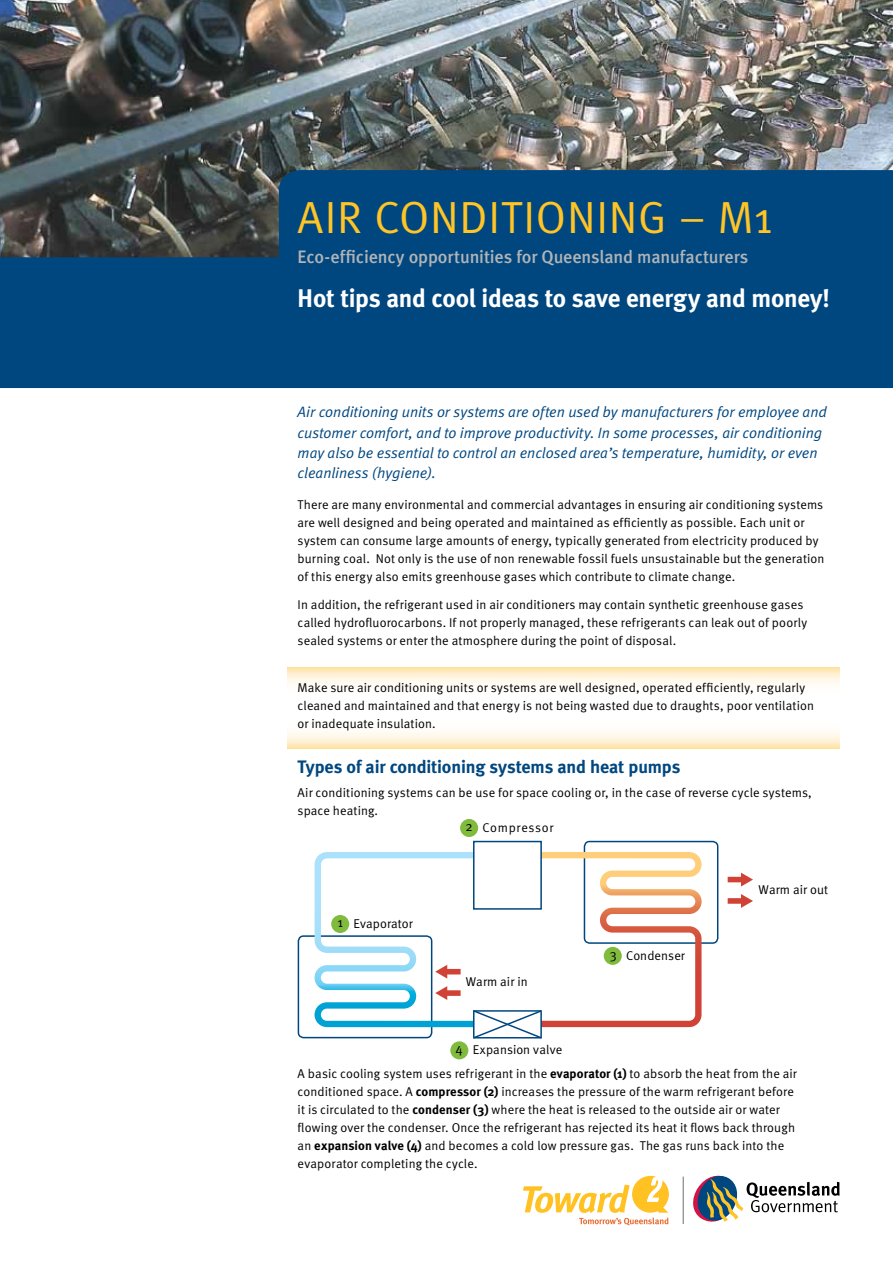
<style>
.page{position:relative;width:893px;height:1263px;background:#fff}
.page>*{position:absolute;margin:0;border:0;box-sizing:border-box;transform-origin:0 0}
.t1{font:45px "Meta Normal";letter-spacing:.015em;color:#ffc425}
.Topic_heading{font:700 25.5px "Meta";letter-spacing:-.01em;color:#fff}
.Subtitle{font:500 18px "Meta";letter-spacing:-.005em;color:#b1b4b6}
.Subheads{font:700 18px "Meta";letter-spacing:-.01em;color:#004780}
.Intro_paragraph{font:italic 15px/20.2px "Meta Normal";color:#004780}
.Body_Text{font:12.75px/18px "Meta Normal";letter-spacing:.01em;color:#000}
.Body_Text-2{font:12.75px "Meta Normal";letter-spacing:.055em;color:#000}
.s1{font-size:13.5px}
.s2{font-family:"Meta";font-weight:700}
</style>
<div class="page">
<img style="left:0;top:0;width:893px;height:170px">
<svg style="left:0;top:170px;width:893px;height:218px;background:#084678"></svg>
<svg style="left:523px;top:1176px;width:146px;height:49px"></svg>
<svg style="left:693px;top:1175px;width:147px;height:47px"></svg>
<hr style="left:683px;top:1176px;width:1px;height:48px;background:#6d6e71">
<svg style="left:288px;top:667px;width:551px;height:81px"></svg>
<div style="left:298px;top:935px;width:134px;height:103px;border:2px solid #004780;border-radius:5px"></div>
<div style="left:584px;top:841px;width:134px;height:103px;border:2px solid #004780;border-radius:5px"></div>
<div style="left:473px;top:841px;width:69px;height:69px;background:#fff;border:2px solid #004780"></div>
<div style="left:460px;top:819px;width:18px;height:18px;background:#80bb3d;border-radius:50%"></div>
<div style="left:450px;top:1041px;width:18px;height:18px;background:#80bb3d;border-radius:50%"></div>
<div style="left:728px;top:898px;width:15px;height:6px;background:#d04136"></div>
<svg style="left:741px;top:894px;width:12px;height:14px"></svg>
<div style="left:728px;top:877px;width:15px;height:5px;background:#d04136"></div>
<svg style="left:741px;top:873px;width:12px;height:13px"></svg>
<svg style="left:314px;top:852px;width:388px;height:187px"></svg>
<p class="t1" style="left:298px;top:192px;width:477px">AIR CONDITIONING – M1</p>
<p class="Subtitle" style="left:298px;top:246px;width:452px">Eco-efficiency opportunities for Queensland manufacturers</p>
<p class="Topic_heading" style="left:298px;top:283px;width:534px">Hot tips and cool ideas to save energy and money!</p>
<p class="Intro_paragraph" style="left:298px;top:402px;width:531px">Air conditioning units or systems are often used by manufacturers for employee and customer comfort, and to improve productivity. In some processes, air conditioning may also be essential to control an enclosed area’s temperature, humidity, or even cleanliness (hygiene).</p>
<p class="Body_Text" style="left:298px;top:495px;width:528px">There are many environmental and commercial advantages in ensuring air conditioning systems are well designed and being operated and maintained as efficiently as possible. Each unit or system can consume large amounts of energy, typically generated from electricity produced by burning coal. Not only is the use of non renewable fossil fuels unsustainable but the generation of this energy also emits greenhouse gases which contribute to climate change.</p>
<p class="Body_Text" style="left:298px;top:596px;width:511px">In addition, the refrigerant used in air conditioners may contain synthetic greenhouse gases called hydrofluorocarbons. If not properly managed, these refrigerants can leak out of poorly sealed systems or enter the atmosphere during the point of disposal.</p>
<p class="Body_Text" style="left:298px;top:678px;width:518px">Make sure air conditioning units or systems are well designed, operated efficiently, regularly cleaned and maintained and that energy is not being wasted due to draughts, poor ventilation or inadequate insulation.</p>
<p class="Subheads" style="left:298px;top:756px;width:384px">Types of air conditioning systems and heat pumps</p>
<p class="Body_Text" style="left:298px;top:784px;width:516px">Air conditioning systems can be use for space cooling or, in the case of reverse cycle systems, space heating.</p>
<p class="Body_Text" style="left:337px;top:914px;width:77px"><span class="s1">1</span> Evaporator</p>
<p class="Body_Text-2" style="left:465px;top:820px;width:90px"><span class="s1">2</span> Compressor</p>
<p class="Body_Text" style="left:466px;top:972px;width:63px">Warm air in</p>
<p class="Body_Text" style="left:455px;top:1041px;width:108px"><span class="s1">4</span> Expansion valve</p>
<p class="Body_Text" style="left:610px;top:946px;width:77px"><span class="s1">3</span> Condenser</p>
<p class="Body_Text" style="left:759px;top:880px;width:71px">Warm air out</p>
<p class="Body_Text" style="left:298px;top:1064px;width:501px">A basic cooling system uses refrigerant in the <span class="s2">evaporator (1)</span> to absorb the heat from the air conditioned space. A <span class="s2">compressor (2)</span> increases the pressure of the warm refrigerant before it is circulated to the <span class="s2">condenser (3)</span> where the heat is released to the outside air or water flowing over the condenser. Once the refrigerant has rejected its heat it flows back through an <span class="s2">expansion valve (4)</span> and becomes a cold low pressure gas. The gas runs back into the evaporator completing the cycle.</p>
</div>
